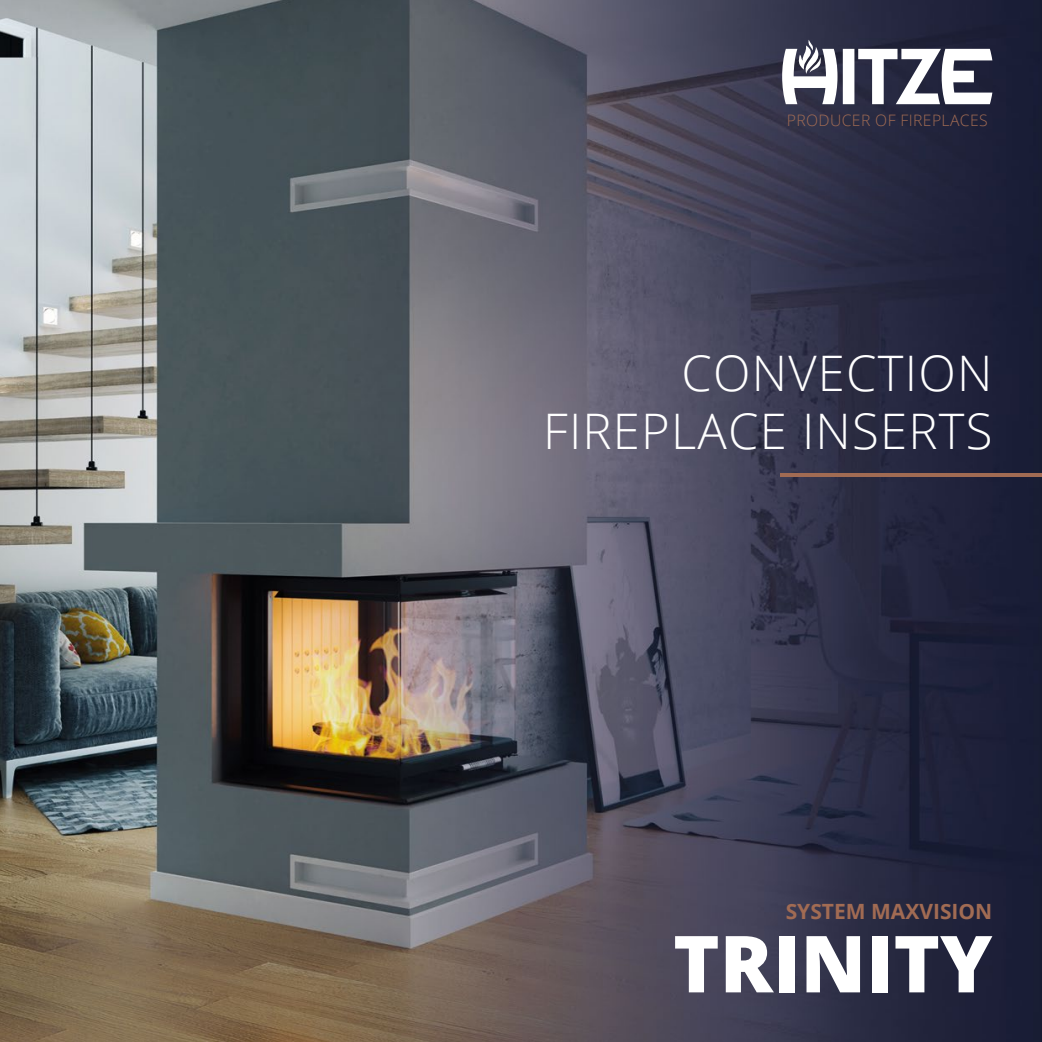
<style>
.page{position:relative;width:1042px;height:1042px;background:#fff}
.page>*{position:absolute;margin:0;border:0;box-sizing:border-box;transform-origin:0 0}
.t1{font:800 78.75px "Open Sans";color:#fff}
.t2{font:300 49px/58.8px "Open Sans";letter-spacing:.025em;color:#fff;text-align:right}
.t3{font:700 21px "Open Sans";color:#a16b53}
.t4{font:300 15.75px "Open Sans";letter-spacing:.025em;color:#a16b53}
</style>
<div class="page">
<img style="left:0;top:0;width:1042px;height:1042px">
<hr style="left:780px;top:473px;width:262px;height:4px;background:#a16b53">
<svg style="left:782px;top:40px;width:210px;height:64px"></svg>
<p class="t4" style="left:787px;top:110px;width:203px">PRODUCER OF FIREPLACES</p>
<p class="t2" style="left:543px;top:342px;width:451px">CONVECTION<br>FIREPLACE INSERTS</p>
<p class="t3" style="left:786px;top:896px;width:208px">SYSTEM MAXVISION</p>
<h1 class="t1" style="left:673px;top:904px;width:321px">TRINITY</h1>
</div>
